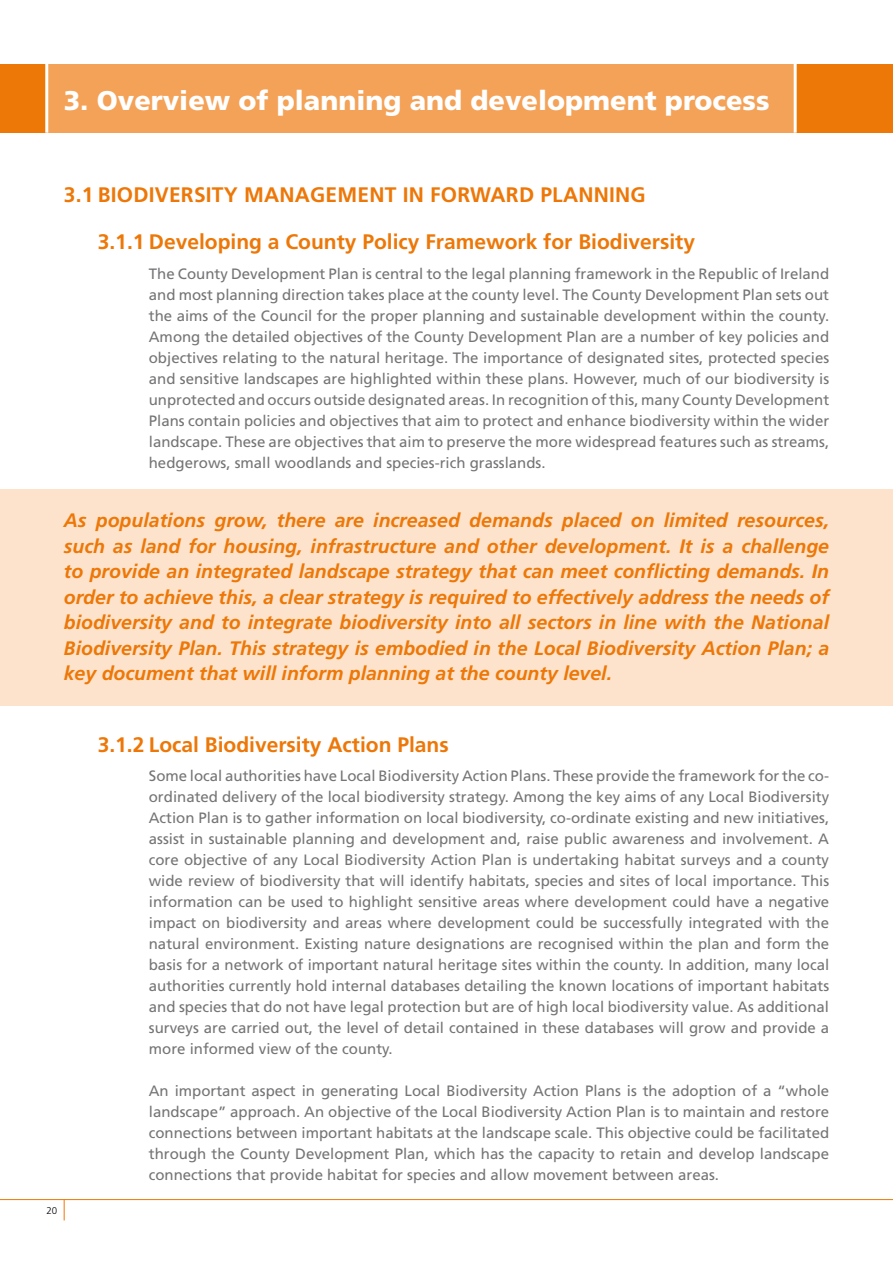
<style>
.page{position:relative;width:893px;height:1263px;background:#fff}
.page>*{position:absolute;margin:0;border:0;box-sizing:border-box;transform-origin:0 0}
.t1{font:900 27px "Frutiger";color:#fff}
.t2{font:700 21px "Frutiger";color:#ed7707}
.t3{font:italic 700 19.5px/25.5px "Frutiger";color:#ed7707;text-align:justify}
.t4{font:15px/21px "Frutiger";color:#757476;text-align:justify}
.t5{font:300 9.75px "Frutiger";color:#000}
</style>
<div class="page">
<svg style="left:64px;top:1200px;width:1px;height:20px"></svg>
<div style="left:0;top:489px;width:893px;height:217px;background:#fde3cb"></div>
<div style="left:0;top:64px;width:893px;height:69px;background:#f4a258"></div>
<div style="left:0;top:64px;width:47px;height:69px;background:#ed7707"></div>
<div style="left:795px;top:64px;width:98px;height:69px;background:#ed7707"></div>
<hr style="left:45px;top:0;width:3px;height:133px;background:#fff">
<hr style="left:794px;top:0;width:3px;height:133px;background:#fff">
<hr style="left:0;top:1199px;width:893px;height:1px;background:#ed7707">
<h1 class="t1" style="left:64px;top:85px;width:707px">3. Overview of planning and development process</h1>
<h2 class="t2" style="left:64px;top:182px;width:59px">3.1 Biodi</h2>
<h2 class="t2" style="left:155px;top:182px;width:26px">versit</h2>
<h2 class="t2" style="left:224px;top:182px;width:56px">y Management</h2>
<h2 class="t2" style="left:403px;top:182px;width:55px">in Forward</h2>
<h2 class="t2" style="left:540px;top:182px;width:26px">Planning</h2>
<h2 class="t2" style="left:98px;top:230px;width:599px">3.1.1 Developing a County Policy Framework for Biodiversity</h2>
<p class="t4" style="left:149px;top:263px;width:682px">The County Development Plan is central to the legal planning framework in the Republic of Ireland and most planning direction takes place at the county level. The County Development Plan sets out the aims of the Council for the proper planning and sustainable development within the county.<br>Among the detailed objectives of the County Development Plan are a number of key policies and objectives relating to the natural heritage. The importance of designated sites, protected species and sensitive landscapes are highlighted within these plans. However, much of our biodiversity is unprotected and occurs outside designated areas. In recognition of this, many County Development Plans contain policies and objectives that aim to protect and enhance biodiversity within the wider landscape. These are objectives that aim to preserve the more widespread features such as streams, hedgerows, small woodlands and species-rich grasslands.</p>
<p class="t3" style="left:64px;top:508px;width:767px">As populations grow, there are increased demands placed on limited resources, such as land for housing, infrastructure and other development. It is a challenge to provide an integrated landscape strategy that can meet conflicting demands. In order to achieve this, a clear strategy is required to effectively address the needs of biodiversity and to integrate biodiversity into all sectors in line with the National Biodiversity Plan. This strategy is embodied in the Local Biodiversity Action Plan; a key document that will inform planning at the county level.</p>
<p class="t5" style="left:47px;top:1205px;width:12px">20</p>
<h2 class="t2" style="left:98px;top:732px;width:352px">3.1.2 Local Biodiversity Action Plans</h2>
<p class="t4" style="left:149px;top:765px;width:682px">Some local authorities have Local Biodiversity Action Plans. These provide the framework for the co&shy;ordinated delivery of the local biodiversity strategy. Among the key aims of any Local Biodiversity Action Plan is to gather information on local biodiversity, co-ordinate existing and new initiatives, assist in sustainable planning and development and, raise public awareness and involvement. A core objective of any Local Biodiversity Action Plan is undertaking habitat surveys and a county wide review of biodiversity that will identify habitats, species and sites of local importance. This information can be used to highlight sensitive areas where development could have a negative impact on biodiversity and areas where development could be successfully integrated with the natural environment. Existing nature designations are recognised within the plan and form the basis for a network of important natural heritage sites within the county. In addition, many local authorities currently hold internal databases detailing the known locations of important habitats and species that do not have legal protection but are of high local biodiversity value. As additional surveys are carried out, the level of detail contained in these databases will grow and provide a more informed view of the county.</p>
<p class="t4" style="left:149px;top:1080px;width:682px">An important aspect in generating Local Biodiversity Action Plans is the adoption of a “whole landscape” approach. An objective of the Local Biodiversity Action Plan is to maintain and restore connections between important habitats at the landscape scale. This objective could be facilitated through the County Development Plan, which has the capacity to retain and develop landscape connections that provide habitat for species and allow movement between areas.</p>
</div>
